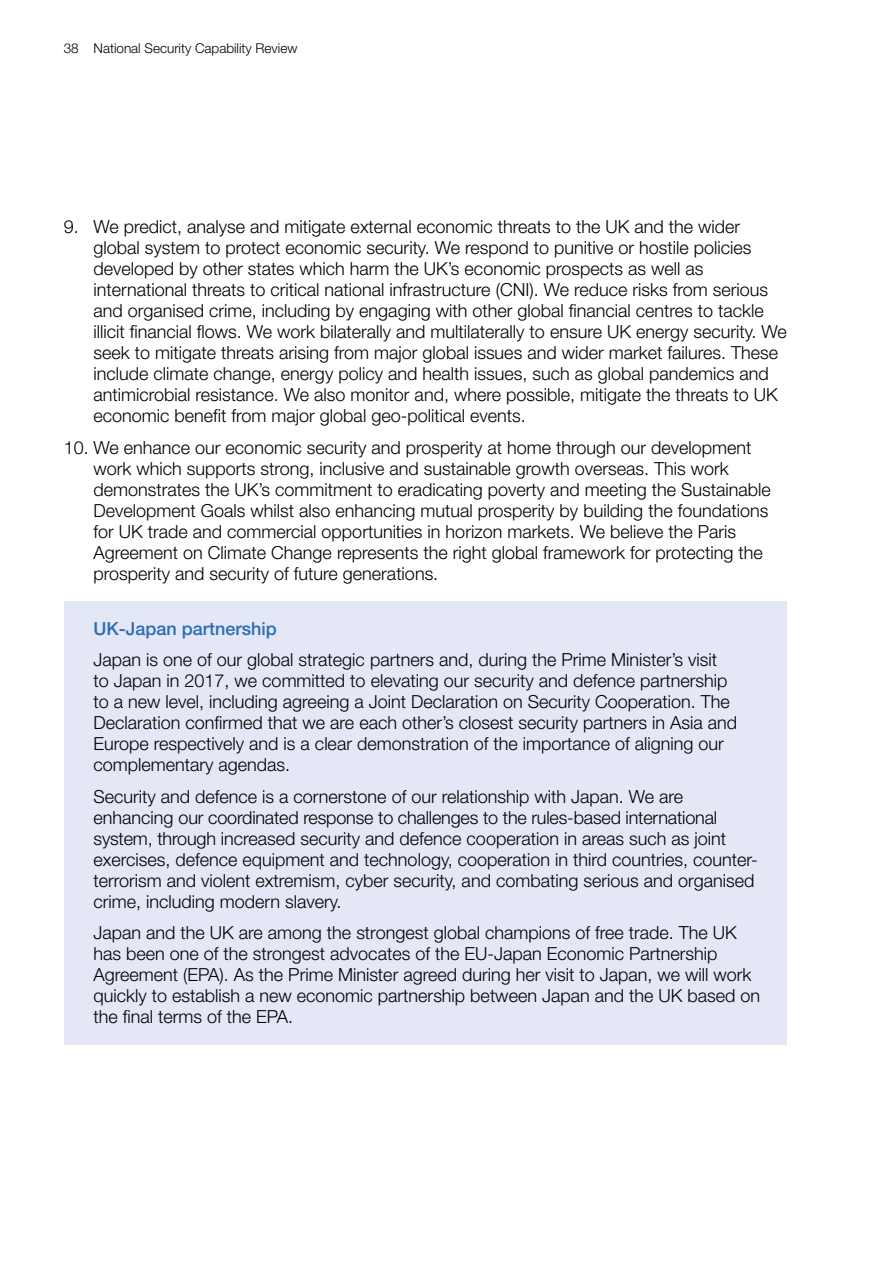
<style>
.page{position:relative;width:893px;height:1263px;background:#fff}
.page>*{position:absolute;margin:0;border:0;box-sizing:border-box;transform-origin:0 0}
.Numbered_text{font:300 18px/21px "Helvetica Neue LT Pro";color:#000}
.Body_copy{font:300 18px/21px "Helvetica Neue LT Pro";color:#000}
.C_Sub_heads_boxed{font:500 18px "Helvetica Neue LT Pro";color:#2b6db5}
.t1{font:300 13.5px "Helvetica Neue LT Pro";color:#000}
</style>
<div class="page">
<div style="left:64px;top:600px;width:723px;height:444px;background:#e3e7f6"></div>
<p class="t1" style="left:64px;top:40px;width:235px">38 National Security Capability Review</p>
<p class="Numbered_text" style="left:94px;top:216px;width:695px;text-indent:-30px">9. We predict, analyse and mitigate external economic threats to the UK and the wider global system to protect economic security. We respond to punitive or hostile policies developed by other states which harm the UK’s economic prospects as well as international threats to critical national infrastructure (CNI). We reduce risks from serious and organised crime, including by engaging with other global financial centres to tackle illicit financial flows. We work bilaterally and multilaterally to ensure UK energy security. We seek to mitigate threats arising from major global issues and wider market failures. These include climate change, energy policy and health issues, such as global pandemics and antimicrobial resistance. We also monitor and, where possible, mitigate the threats to UK economic benefit from major global geo-political events.</p>
<p class="Numbered_text" style="left:94px;top:436px;width:679px;text-indent:-30px">10. We enhance our economic security and prosperity at home through our development work which supports strong, inclusive and sustainable growth overseas. This work demonstrates the UK’s commitment to eradicating poverty and meeting the Sustainable Development Goals whilst also enhancing mutual prosperity by building the foundations for UK trade and commercial opportunities in horizon markets. We believe the Paris Agreement on Climate Change represents the right global framework for protecting the prosperity and security of future generations.</p>
<p class="C_Sub_heads_boxed" style="left:94px;top:617px;width:185px">UK-Japan partnership</p>
<p class="Body_copy" style="left:94px;top:649px;width:645px">Japan is one of our global strategic partners and, during the Prime Minister’s visit<br>to Japan in 2017, we committed to elevating our security and defence partnership to a new level, including agreeing a Joint Declaration on Security Cooperation. The Declaration confirmed that we are each other’s closest security partners in Asia and Europe respectively and is a clear demonstration of the importance of aligning our complementary agendas.</p>
<p class="Body_copy" style="left:94px;top:785px;width:666px">Security and defence is a cornerstone of our relationship with Japan. We are enhancing our coordinated response to challenges to the rules-based international system, through increased security and defence cooperation in areas such as joint exercises, defence equipment and technology, cooperation in third countries, counter&shy;terrorism and violent extremism, cyber security, and combating serious and organised crime, including modern slavery.</p>
<p class="Body_copy" style="left:94px;top:922px;width:668px">Japan and the UK are among the strongest global champions of free trade. The UK has been one of the strongest advocates of the EU-Japan Economic Partnership Agreement (EPA). As the Prime Minister agreed during her visit to Japan, we will work quickly to establish a new economic partnership between Japan and the UK based on the final terms of the EPA.</p>
</div>
